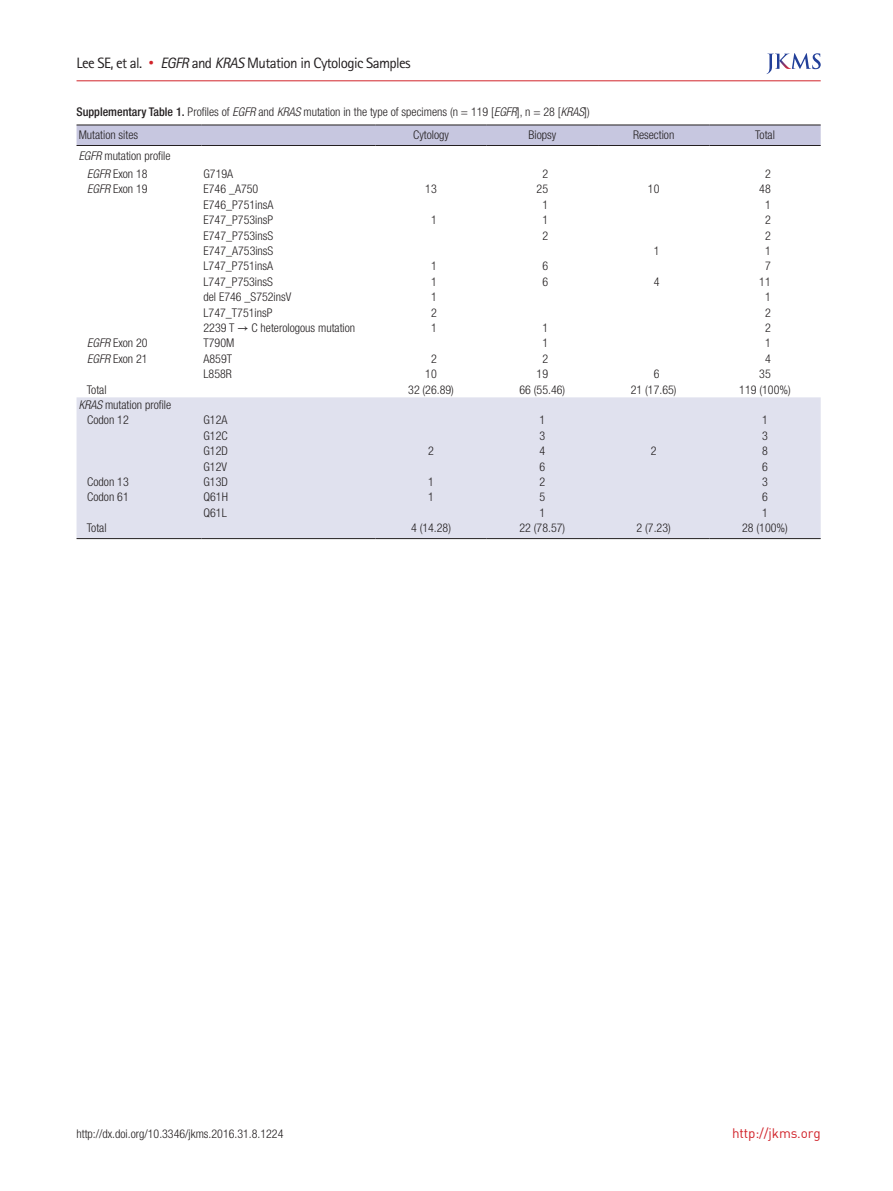
<style>
.page{position:relative;width:893px;height:1191px;background:#fff}
.page>*{position:absolute;margin:0;border:0;box-sizing:border-box;transform-origin:0 0}
.하시라{font:15px "Rotis Sans Serif Std";letter-spacing:-.04em;color:#231f20}
.t1{font:13.5px "Dinreg";letter-spacing:-.01em;color:#d1232a}
.표_본문{font:300 condensed 12px "Helvetica Neue LT Std";color:#231f20}
.표_그림_캡션{font:300 condensed 12px "Helvetica Neue LT Std";color:#231f20}
.s1{font-family:"Dotum";color:#d1232a}
.s2{font-style:italic}
.s3{font-weight:500}
.s4{font-family:"Malgun Gothic";font-weight:400;font-stretch:normal}
</style>
<div class="page">
<hr style="left:77px;top:80px;width:744px;height:1px;background:#d1232a">
<svg style="left:766px;top:53px;width:55px;height:21px"></svg>
<div style="left:77px;top:126px;width:744px;height:19px;background:#c7c7e0"></div>
<div style="left:77px;top:397px;width:744px;height:141px;background:#e0e1ee"></div>
<hr style="left:77px;top:125px;width:124px;height:1px;background:#231f20">
<hr style="left:201px;top:125px;width:174px;height:1px;background:#231f20">
<hr style="left:375px;top:125px;width:112px;height:1px;background:#231f20">
<hr style="left:487px;top:125px;width:111px;height:1px;background:#231f20">
<hr style="left:598px;top:125px;width:111px;height:1px;background:#231f20">
<hr style="left:709px;top:125px;width:112px;height:1px;background:#231f20">
<hr style="left:77px;top:145px;width:124px;height:1px;background:#231f20">
<hr style="left:201px;top:145px;width:174px;height:1px;background:#231f20">
<hr style="left:375px;top:145px;width:112px;height:1px;background:#231f20">
<hr style="left:487px;top:145px;width:111px;height:1px;background:#231f20">
<hr style="left:598px;top:145px;width:111px;height:1px;background:#231f20">
<hr style="left:709px;top:145px;width:112px;height:1px;background:#231f20">
<hr style="left:77px;top:538px;width:124px;height:1px;background:#231f20">
<hr style="left:201px;top:538px;width:174px;height:1px;background:#231f20">
<hr style="left:375px;top:538px;width:112px;height:1px;background:#231f20">
<hr style="left:487px;top:538px;width:111px;height:1px;background:#231f20">
<hr style="left:598px;top:538px;width:111px;height:1px;background:#231f20">
<hr style="left:709px;top:538px;width:112px;height:1px;background:#231f20">
<p class="하시라" style="left:77px;top:54px;width:336px">Lee SE, et al. <span class="s1">•</span> <span class="s2">EGFR</span> and <span class="s2">KRAS</span> Mutation in Cytologic Samples</p>
<p class="표_그림_캡션" style="left:77px;top:105px;width:515px"><span class="s3">Supplementary Table 1.</span> Profiles of <span class="s2">EGFR</span> and <span class="s2">KRAS</span> mutation in the type of specimens (n = 119 [<span class="s2">EGFR</span>], n = 28 [<span class="s2">KRAS</span>])</p>
<p class="표_본문" style="left:79px;top:128px;width:61px">Mutation sites</p>
<p class="표_본문" style="left:413px;top:128px;width:37px">Cytology</p>
<p class="표_본문" style="left:528px;top:128px;width:29px">Biopsy</p>
<p class="표_본문" style="left:633px;top:128px;width:43px">Resection</p>
<p class="표_본문" style="left:755px;top:128px;width:21px">Total</p>
<p class="표_본문" style="left:79px;top:149px;width:93px"><span class="s2">EGFR</span> mutation profile</p>
<p class="표_본문" style="left:87px;top:167px;width:62px"><span class="s2">EGFR</span> Exon 18</p>
<p class="표_본문" style="left:204px;top:167px;width:31px">G719A</p>
<p class="표_본문" style="left:542px;top:167px;width:7px">2</p>
<p class="표_본문" style="left:765px;top:167px;width:7px">2</p>
<p class="표_본문" style="left:87px;top:182px;width:62px"><span class="s2">EGFR</span> Exon 19</p>
<p class="표_본문" style="left:204px;top:182px;width:56px">E746 _A750</p>
<p class="표_본문" style="left:425px;top:182px;width:13px">13</p>
<p class="표_본문" style="left:537px;top:182px;width:13px">25</p>
<p class="표_본문" style="left:648px;top:182px;width:13px">10</p>
<p class="표_본문" style="left:759px;top:182px;width:13px">48</p>
<p class="표_본문" style="left:204px;top:198px;width:71px">E746_P751insA</p>
<p class="표_본문" style="left:542px;top:198px;width:7px">1</p>
<p class="표_본문" style="left:765px;top:198px;width:7px">1</p>
<p class="표_본문" style="left:204px;top:213px;width:71px">E747_P753insP</p>
<p class="표_본문" style="left:431px;top:213px;width:7px">1</p>
<p class="표_본문" style="left:542px;top:213px;width:7px">1</p>
<p class="표_본문" style="left:765px;top:213px;width:7px">2</p>
<p class="표_본문" style="left:204px;top:228px;width:71px">E747_P753insS</p>
<p class="표_본문" style="left:542px;top:228px;width:7px">2</p>
<p class="표_본문" style="left:765px;top:228px;width:7px">2</p>
<p class="표_본문" style="left:204px;top:244px;width:71px">E747_A753insS</p>
<p class="표_본문" style="left:654px;top:244px;width:7px">1</p>
<p class="표_본문" style="left:765px;top:244px;width:7px">1</p>
<p class="표_본문" style="left:204px;top:259px;width:71px">L747_P751insA</p>
<p class="표_본문" style="left:431px;top:259px;width:7px">1</p>
<p class="표_본문" style="left:542px;top:259px;width:7px">6</p>
<p class="표_본문" style="left:765px;top:259px;width:7px">7</p>
<p class="표_본문" style="left:204px;top:275px;width:71px">L747_P753insS</p>
<p class="표_본문" style="left:431px;top:275px;width:7px">1</p>
<p class="표_본문" style="left:542px;top:275px;width:7px">6</p>
<p class="표_본문" style="left:654px;top:275px;width:7px">4</p>
<p class="표_본문" style="left:759px;top:275px;width:13px">11</p>
<p class="표_본문" style="left:204px;top:290px;width:89px">del E746 _S752insV</p>
<p class="표_본문" style="left:431px;top:290px;width:7px">1</p>
<p class="표_본문" style="left:765px;top:290px;width:7px">1</p>
<p class="표_본문" style="left:204px;top:305px;width:70px">L747_T751insP</p>
<p class="표_본문" style="left:431px;top:305px;width:7px">2</p>
<p class="표_본문" style="left:765px;top:305px;width:7px">2</p>
<p class="표_본문" style="left:204px;top:321px;width:153px">2239 T <span class="s4">→</span> C heterologous mutation</p>
<p class="표_본문" style="left:431px;top:321px;width:7px">1</p>
<p class="표_본문" style="left:542px;top:321px;width:7px">1</p>
<p class="표_본문" style="left:765px;top:321px;width:7px">2</p>
<p class="표_본문" style="left:87px;top:336px;width:62px"><span class="s2">EGFR</span> Exon 20</p>
<p class="표_본문" style="left:204px;top:336px;width:32px">T790M</p>
<p class="표_본문" style="left:542px;top:336px;width:7px">1</p>
<p class="표_본문" style="left:765px;top:336px;width:7px">1</p>
<p class="표_본문" style="left:87px;top:352px;width:62px"><span class="s2">EGFR</span> Exon 21</p>
<p class="표_본문" style="left:204px;top:352px;width:30px">A859T</p>
<p class="표_본문" style="left:431px;top:352px;width:7px">2</p>
<p class="표_본문" style="left:542px;top:352px;width:7px">2</p>
<p class="표_본문" style="left:765px;top:352px;width:7px">4</p>
<p class="표_본문" style="left:204px;top:367px;width:30px">L858R</p>
<p class="표_본문" style="left:425px;top:367px;width:13px">10</p>
<p class="표_본문" style="left:537px;top:367px;width:13px">19</p>
<p class="표_본문" style="left:654px;top:367px;width:7px">6</p>
<p class="표_본문" style="left:759px;top:367px;width:13px">35</p>
<p class="표_본문" style="left:87px;top:382px;width:21px">Total</p>
<p class="표_본문" style="left:408px;top:382px;width:47px">32 (26.89)</p>
<p class="표_본문" style="left:520px;top:382px;width:47px">66 (55.46)</p>
<p class="표_본문" style="left:631px;top:382px;width:47px">21 (17.65)</p>
<p class="표_본문" style="left:739px;top:382px;width:53px">119 (100%)</p>
<p class="표_본문" style="left:79px;top:398px;width:94px"><span class="s2">KRAS</span> mutation profile</p>
<p class="표_본문" style="left:87px;top:413px;width:43px">Codon 12</p>
<p class="표_본문" style="left:204px;top:413px;width:25px">G12A</p>
<p class="표_본문" style="left:539px;top:413px;width:7px">1</p>
<p class="표_본문" style="left:762px;top:413px;width:7px">1</p>
<p class="표_본문" style="left:204px;top:429px;width:26px">G12C</p>
<p class="표_본문" style="left:539px;top:429px;width:7px">3</p>
<p class="표_본문" style="left:762px;top:429px;width:7px">3</p>
<p class="표_본문" style="left:204px;top:444px;width:26px">G12D</p>
<p class="표_본문" style="left:428px;top:444px;width:7px">2</p>
<p class="표_본문" style="left:539px;top:444px;width:7px">4</p>
<p class="표_본문" style="left:651px;top:444px;width:7px">2</p>
<p class="표_본문" style="left:762px;top:444px;width:7px">8</p>
<p class="표_본문" style="left:204px;top:459px;width:25px">G12V</p>
<p class="표_본문" style="left:539px;top:459px;width:7px">6</p>
<p class="표_본문" style="left:762px;top:459px;width:7px">6</p>
<p class="표_본문" style="left:87px;top:475px;width:43px">Codon 13</p>
<p class="표_본문" style="left:204px;top:475px;width:26px">G13D</p>
<p class="표_본문" style="left:428px;top:475px;width:7px">1</p>
<p class="표_본문" style="left:539px;top:475px;width:7px">2</p>
<p class="표_본문" style="left:762px;top:475px;width:7px">3</p>
<p class="표_본문" style="left:87px;top:490px;width:43px">Codon 61</p>
<p class="표_본문" style="left:204px;top:490px;width:26px">Q61H</p>
<p class="표_본문" style="left:428px;top:490px;width:7px">1</p>
<p class="표_본문" style="left:539px;top:490px;width:7px">5</p>
<p class="표_본문" style="left:762px;top:490px;width:7px">6</p>
<p class="표_본문" style="left:204px;top:506px;width:25px">Q61L</p>
<p class="표_본문" style="left:539px;top:506px;width:7px">1</p>
<p class="표_본문" style="left:762px;top:506px;width:7px">1</p>
<p class="표_본문" style="left:87px;top:521px;width:21px">Total</p>
<p class="표_본문" style="left:411px;top:521px;width:41px">4 (14.28)</p>
<p class="표_본문" style="left:520px;top:521px;width:47px">22 (78.57)</p>
<p class="표_본문" style="left:637px;top:521px;width:36px">2 (7.23)</p>
<p class="표_본문" style="left:742px;top:521px;width:47px">28 (100%)</p>
<p class="표_그림_캡션" style="left:77px;top:1126px;width:208px">http://dx.doi.org/10.3346/jkms.2016.31.8.1224</p>
<p class="t1" style="left:732px;top:1125px;width:90px">http://jkms.org</p>
</div>
